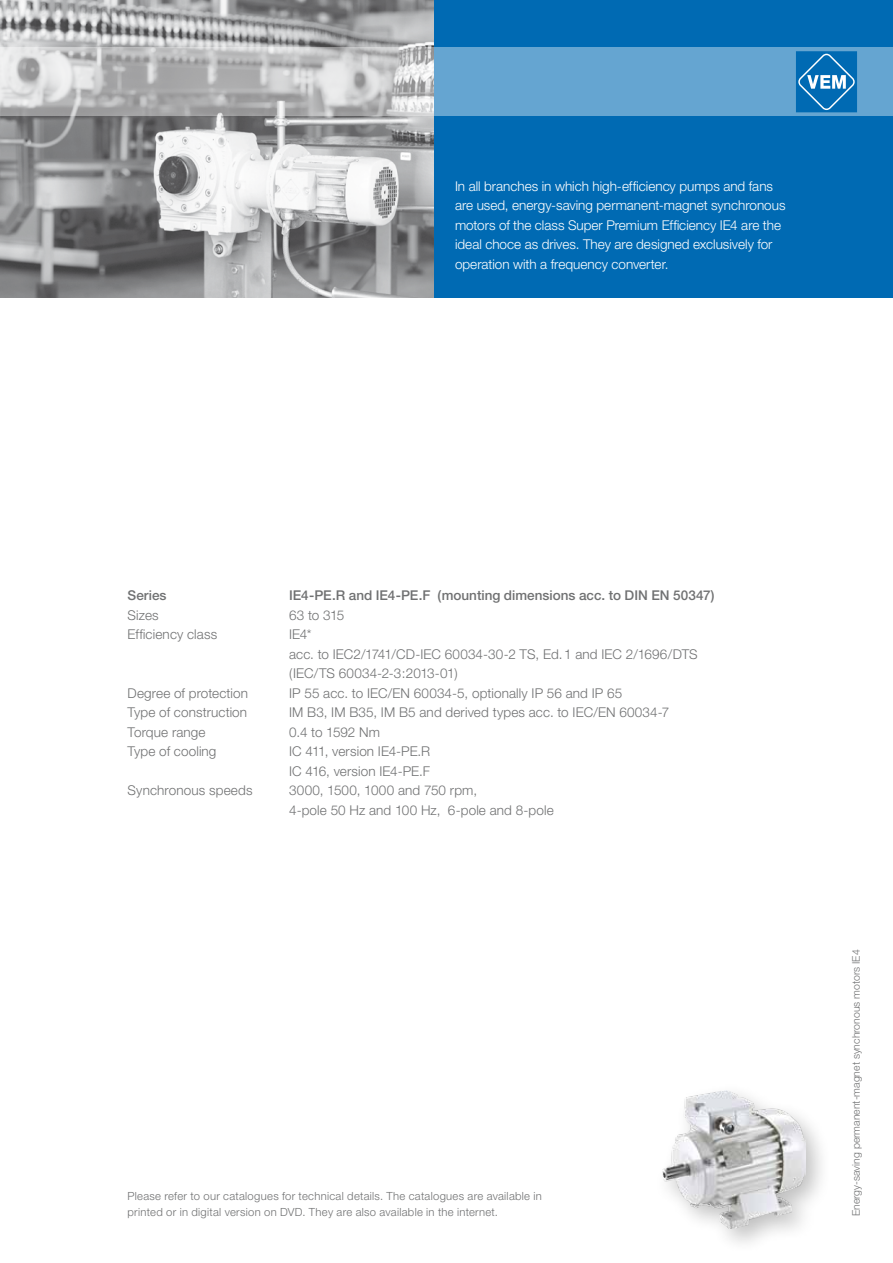
<style>
.page{position:relative;width:893px;height:1263px;background:#fff}
.page>*{position:absolute;margin:0;border:0;box-sizing:border-box;transform-origin:0 0}
.t1{font:300 13.5px/19.5px "Helvetica Neue";letter-spacing:.01em;color:#707172}
.t2{font:300 13.5px/19.5px "Helvetica Neue";color:#fff}
.t3{font:500 13.5px "Helvetica Neue";color:#707172}
.t4{font:300 11.25px/16.5px "Helvetica Neue";letter-spacing:.025em;color:#707172}
.t5{font:300 10.5px "Helvetica Neue";color:#707172}
</style>
<div class="page">
<div style="left:0;top:0;width:893px;height:298px;background:#006ab3"></div>
<div style="left:653px;top:1081px;width:179px;height:174px;background:#000;opacity:.25"></div>
<img style="left:663px;top:1091px;width:142px;height:138px">
<img style="left:0;top:0;width:434px;height:298px">
<svg style="left:0;top:48px;width:893px;height:68px;background:#93b2c8"></svg>
<div style="left:796px;top:51px;width:61px;height:61px;background:#006ab3"></div>
<svg style="left:798px;top:54px;width:57px;height:56px"></svg>
<p class="t2" style="left:455px;top:176px;width:332px">In all branches in which high-efficiency pumps and fans are used, energy-saving permanent-magnet synchronous motors of the class Super Premium Efficiency IE4 are the ideal choce as drives. They are designed exclusively for operation with a frequency converter.</p>
<p class="t3" style="left:128px;top:587px;width:41px">Series</p>
<p class="t3" style="left:289px;top:587px;width:427px">IE4-PE.R and IE4-PE.F (mounting dimensions acc. to DIN EN 50347)</p>
<p class="t1" style="left:128px;top:605px;width:33px">Sizes</p>
<p class="t1" style="left:289px;top:605px;width:57px">63 to 315</p>
<p class="t1" style="left:128px;top:624px;width:91px">Efficiency class</p>
<p class="t1" style="left:289px;top:624px;width:410px">IE4*<br>acc. to IEC2/1741/CD-IEC 60034-30-2 TS, Ed.1 and IEC 2/1696/DTS (IEC/TS 60034-2-3:2013-01)</p>
<p class="t1" style="left:128px;top:683px;width:122px">Degree of protection</p>
<p class="t1" style="left:289px;top:683px;width:335px">IP 55 acc. to IEC/EN 60034-5, optionally IP 56 and IP 65</p>
<p class="t1" style="left:128px;top:702px;width:121px">Type of construction</p>
<p class="t1" style="left:289px;top:702px;width:382px">IM B3, IM B35, IM B5 and derived types acc. to IEC/EN 60034-7</p>
<p class="t1" style="left:128px;top:722px;width:80px">Torque range</p>
<p class="t1" style="left:289px;top:722px;width:92px">0.4 to 1592 Nm</p>
<p class="t1" style="left:128px;top:741px;width:90px">Type of cooling</p>
<p class="t1" style="left:289px;top:741px;width:143px">IC 411, version IE4-PE.R<br>IC 416, version IE4-PE.F</p>
<p class="t1" style="left:128px;top:780px;width:126px">Synchronous speeds</p>
<p class="t1" style="left:289px;top:780px;width:266px">3000, 1500, 1000 and 750 rpm,<br>4-pole 50 Hz and 100 Hz, 6-pole and 8-pole</p>
<p class="t4" style="left:128px;top:1187px;width:416px">Please refer to our catalogues for technical details. The catalogues are available in printed or in digital version on DVD. They are also available in the internet.</p>
<p class="t5" style="left:849px;top:1216px;width:268px;rotate:-90deg">Energy-saving permanent-magnet synchronous motors IE4</p>
</div>
